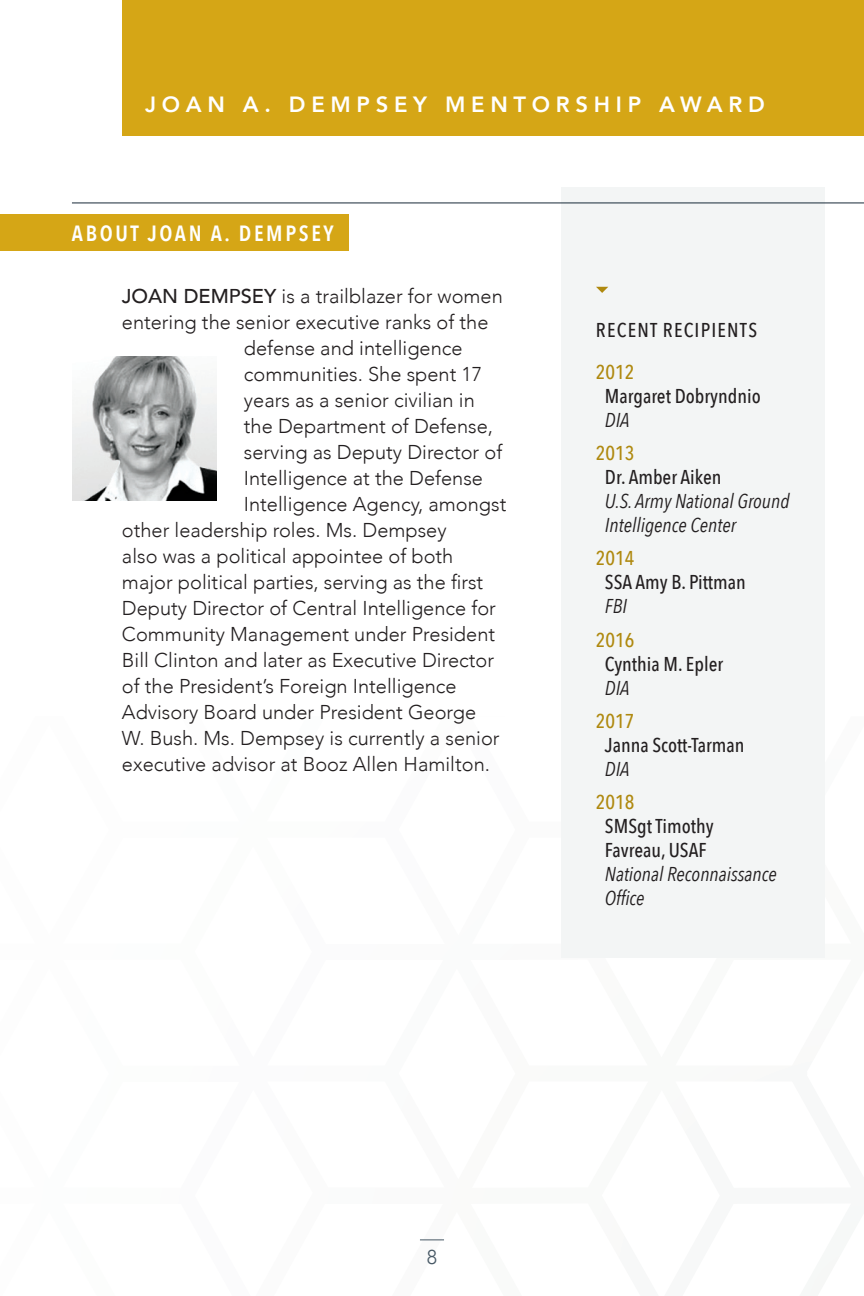
<style>
.page{position:relative;width:864px;height:1296px;background:#fff}
.page>*{position:absolute;margin:0;border:0;box-sizing:border-box;transform-origin:0 0}
.t1{font:800 22px "Avenir";letter-spacing:.26em;color:#fff}
.t2{font:600 22px "Avenir Next Condensed";letter-spacing:.12em;color:#fff}
.t3{font:300 20px "Avenir";color:#231f20}
.t4{font:500 20px/24px "Avenir Next Condensed";color:#231f20}
.t5{font:italic 20px/24px "Avenir Next Condensed";color:#231f20}
.t6{font:500 20px "Avenir Next Condensed";color:#af890f}
.t7{font:500 20px "Avenir Next Condensed";letter-spacing:.06em;color:#231f20}
.t8{font:300 20px "Avenir";color:#475865}
.s1{font-weight:500}
</style>
<div class="page">
<div style="left:122px;top:0;width:742px;height:135px;background:#d5a616"></div>
<div style="left:562px;top:187px;width:263px;height:771px;background:#f3f5f5"></div>
<hr style="left:72px;top:202px;width:792px;height:1px;background:#172938">
<div style="left:0;top:214px;width:348px;height:37px;background:#d5a616"></div>
<svg style="left:596px;top:287px;width:12px;height:6px"></svg>
<img style="left:73px;top:356px;width:144px;height:144px">
<p class="t1" style="left:145px;top:87px;width:621px">JOAN A. DEMPSEY MENTORSHIP AWARD</p>
<p class="t2" style="left:72px;top:214px;width:263px">ABOUT JOAN A. DEMPSEY</p>
<p class="t3" style="left:122px;top:284px;width:382px"><span class="s1">JOAN DEMPSEY</span> is a trailblazer for women</p>
<p class="t3" style="left:122px;top:310px;width:368px">entering the senior executive ranks of the</p>
<p class="t3" style="left:244px;top:336px;width:220px">defense and intelligence</p>
<p class="t3" style="left:244px;top:362px;width:240px">communities. She spent 17</p>
<p class="t3" style="left:244px;top:388px;width:232px">years as a senior civilian in</p>
<p class="t3" style="left:244px;top:414px;width:251px">the Department of Defense,</p>
<p class="t3" style="left:244px;top:440px;width:260px">serving as Deputy Director of</p>
<p class="t3" style="left:244px;top:466px;width:241px">Intelligence at the Defense</p>
<p class="t3" style="left:244px;top:492px;width:264px">Intelligence Agency, amongst</p>
<p class="t3" style="left:122px;top:518px;width:326px">other leadership roles. Ms. Dempsey</p>
<p class="t3" style="left:122px;top:544px;width:333px">also was a political appointee of both</p>
<p class="t3" style="left:122px;top:570px;width:363px">major political parties, serving as the first</p>
<p class="t3" style="left:122px;top:596px;width:375px">Deputy Director of Central Intelligence for</p>
<p class="t3" style="left:122px;top:622px;width:375px">Community Management under President</p>
<p class="t3" style="left:122px;top:648px;width:373px">Bill Clinton and later as Executive Director</p>
<p class="t3" style="left:122px;top:674px;width:336px">of the President’s Foreign Intelligence</p>
<p class="t3" style="left:122px;top:700px;width:356px">Advisory Board under President George</p>
<p class="t3" style="left:122px;top:726px;width:379px">W. Bush. Ms. Dempsey is currently a senior</p>
<p class="t3" style="left:122px;top:752px;width:369px">executive advisor at Booz Allen Hamilton.</p>
<p class="t7" style="left:596px;top:318px;width:163px">RECENT RECIPIENTS</p>
<p class="t6" style="left:596px;top:360px;width:40px">2012</p>
<p class="t4" style="left:605px;top:384px;width:157px">Margaret Dobryndnio</p>
<p class="t5" style="left:605px;top:408px;width:26px">DIA</p>
<p class="t6" style="left:596px;top:441px;width:40px">2013</p>
<p class="t4" style="left:605px;top:465px;width:118px">Dr. Amber Aiken</p>
<p class="t5" style="left:605px;top:489px;width:186px">U.S. Army National Ground<br>Intelligence Center</p>
<p class="t6" style="left:596px;top:546px;width:40px">2014</p>
<p class="t4" style="left:605px;top:570px;width:142px">SSA Amy B. Pittman</p>
<p class="t5" style="left:605px;top:594px;width:23px">FBI</p>
<p class="t6" style="left:596px;top:627px;width:40px">2016</p>
<p class="t4" style="left:605px;top:651px;width:120px">Cynthia M. Epler</p>
<p class="t5" style="left:605px;top:675px;width:26px">DIA</p>
<p class="t6" style="left:596px;top:708px;width:40px">2017</p>
<p class="t4" style="left:605px;top:732px;width:141px">Janna Scott-Tarman</p>
<p class="t5" style="left:605px;top:756px;width:26px">DIA</p>
<p class="t6" style="left:596px;top:789px;width:40px">2018</p>
<p class="t4" style="left:605px;top:813px;width:110px">SMSgt Timothy<br>Favreau, USAF</p>
<p class="t5" style="left:605px;top:861px;width:173px">National Reconnaissance<br>Office</p>
<p class="t8" style="left:427px;top:1245px;width:12px">8</p>
</div>
